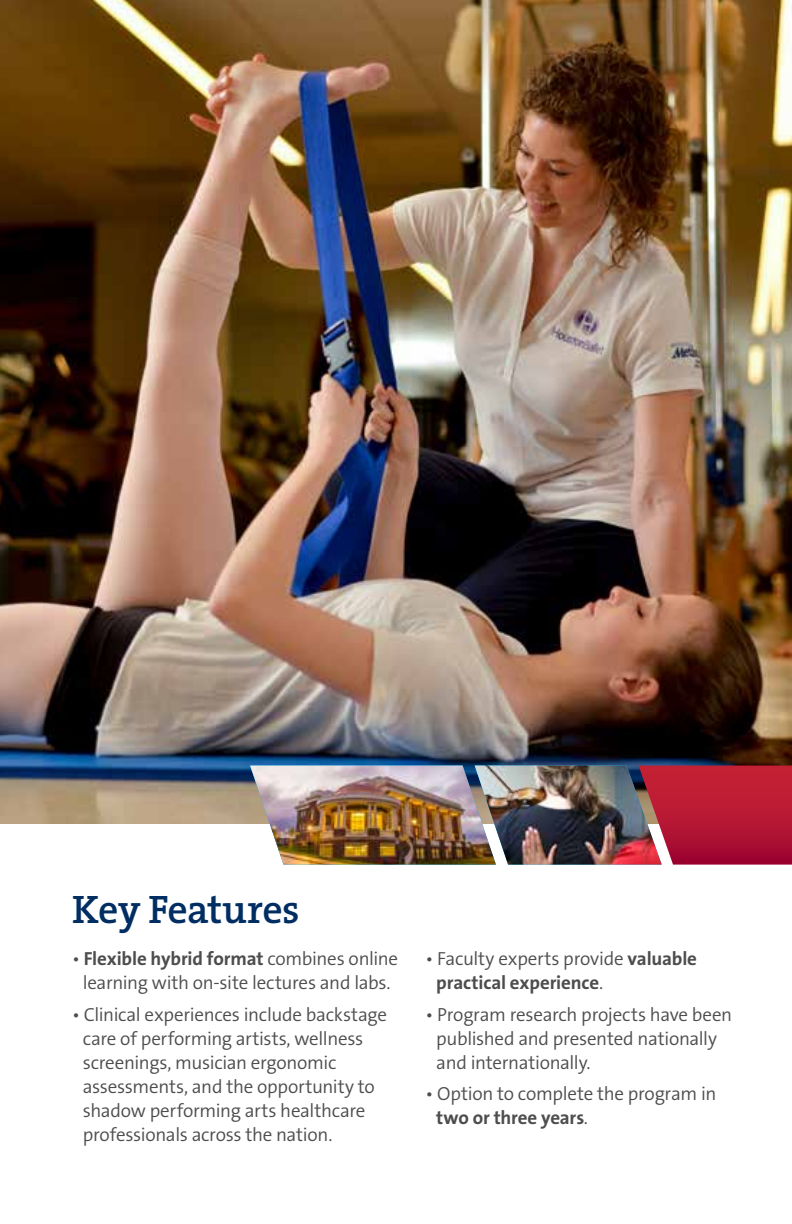
<style>
.page{position:relative;width:792px;height:1224px;background:#fff}
.page>*{position:absolute;margin:0;border:0;box-sizing:border-box;transform-origin:0 0}
.t1{font:600 40px "The Serif B6";letter-spacing:-.02em;color:#002d62}
.t2{font:300 19px/24px "The Sans B4";letter-spacing:-.015em;color:#4d4d4f}
.t3{font:700 19px "The Sans B7";letter-spacing:-.005em;color:#4d4d4f}
.s1{font-family:"The Sans B4";font-weight:300}
.s2{font-family:"The Sans B7";font-weight:700}
</style>
<div class="page">
<img style="left:0;top:0;width:792px;height:823px">
<img style="left:250px;top:766px;width:542px;height:99px">
<img style="left:475px;top:766px;width:187px;height:99px">
<h1 class="t1" style="left:72px;top:888px;width:229px">Key Features</h1>
<p class="t3" style="left:72px;top:948px;width:328px"><span class="s1">•</span> Flexible hybrid format <span class="s1">combines online</span></p>
<p class="t2" style="left:83px;top:971px;width:309px">learning with on-site lectures and labs.</p>
<p class="t2" style="left:83px;top:1003px;width:306px;text-indent:-11px">• Clinical experiences include backstage care of performing artists, wellness screenings, musician ergonomic assessments, and the opportunity to shadow performing arts healthcare professionals across the nation.</p>
<p class="t2" style="left:426px;top:947px;width:273px">• Faculty experts provide <span class="s2">valuable</span></p>
<p class="t3" style="left:436px;top:972px;width:168px">practical experience<span class="s1">.</span></p>
<p class="t2" style="left:436px;top:1003px;width:297px;text-indent:-11px">• Program research projects have been published and presented nationally and internationally.</p>
<p class="t2" style="left:426px;top:1082px;width:292px">• Option to complete the program in</p>
<p class="t3" style="left:436px;top:1108px;width:153px">two or three years<span class="s1">.</span></p>
</div>
